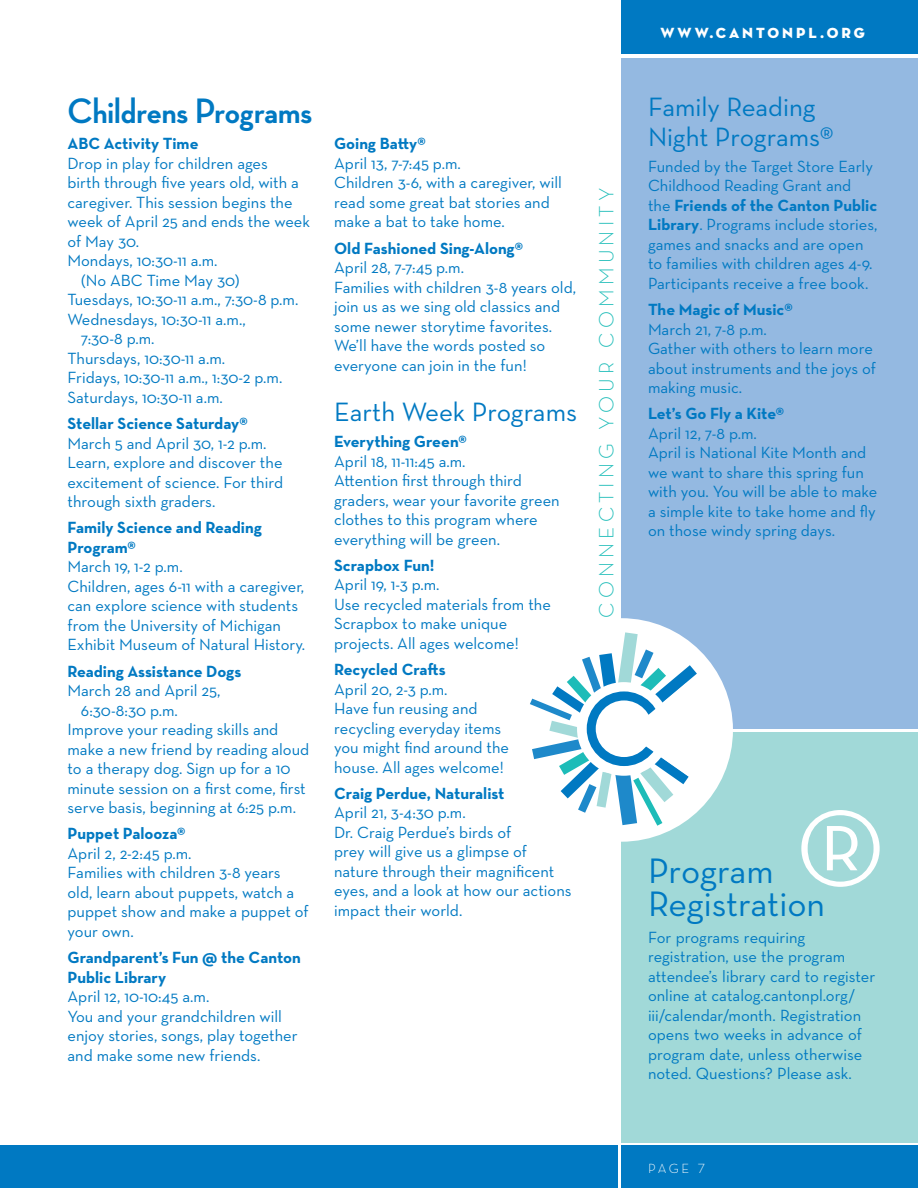
<style>
.page{position:relative;width:918px;height:1188px;background:#fff}
.page>*{position:absolute;margin:0;border:0;box-sizing:border-box;transform-origin:0 0}
.Headline_White{font:36px/33px "Neutraface Text";letter-spacing:-.005em;color:#0079c2}
.Headline{font:700 36px "Neutraface Display";color:#0079c2}
.Subhead{font:27px/30px "Neutraface Text";color:#0079c2}
.t1{font:300 21px "Neutraface Text";letter-spacing:.2em;color:#1dbcb8}
.Body{font:16.5px/19.5px "Neutraface Text";color:#0079c2}
.Class_Title{font:700 16.5px/19.5px "Neutraface Text";color:#0079c2}
.Body_White{font:16.5px/19.5px "Neutraface Text";color:#0079c2}
.t2{font:15px "Neutraface Display Titling";letter-spacing:.2em;color:#fff}
.t3{font:300 13.5px "Neutraface Text";color:#fff}
.s1{font-weight:700}
</style>
<div class="page">
<div style="left:621px;top:1146px;width:297px;height:42px;background:#0079c2"></div>
<div style="left:0;top:1146px;width:618px;height:42px;background:#0079c2"></div>
<div style="left:621px;top:732px;width:297px;height:411px;background:#a1d9d8"></div>
<div style="left:621px;top:58px;width:297px;height:671px;background:#94b9e1"></div>
<div style="left:509px;top:618px;width:224px;height:224px;background:#fff;border-radius:50%"></div>
<svg style="left:530px;top:632px;width:194px;height:194px"></svg>
<div style="left:621px;top:0;width:297px;height:54px;background:#0079c2"></div>
<svg style="left:801px;top:810px;width:79px;height:77px"></svg>
<p class="Headline" style="left:68px;top:90px;width:246px">Childrens Programs</p>
<p class="Class_Title" style="left:68px;top:134px;width:133px">ABC Activity Time</p>
<p class="Body" style="left:68px;top:153px;width:244px">Drop in play for children ages<br>birth through five years old, with a caregiver. This session begins the week of April 25 and ends the week of May 30.</p>
<p class="Body" style="left:81px;top:251px;width:160px;text-indent:-14px">Mondays, 10:30-11 a.m. (No ABC Time May 30)</p>
<p class="Body" style="left:68px;top:290px;width:232px">Tuesdays, 10:30-11 a.m., 7:30-8 p.m.</p>
<p class="Body" style="left:81px;top:309px;width:166px;text-indent:-13px">Wednesdays, 10:30-11 a.m.,<br>7:30-8 p.m.</p>
<p class="Body" style="left:68px;top:348px;width:159px">Thursdays, 10:30-11 a.m.</p>
<p class="Body" style="left:68px;top:368px;width:216px">Fridays, 10:30-11 a.m., 1:30-2 p.m.</p>
<p class="Body" style="left:68px;top:387px;width:157px">Saturdays, 10:30-11 a.m.</p>
<p class="Class_Title" style="left:68px;top:414px;width:182px">Stellar Science Saturday®</p>
<p class="Body" style="left:68px;top:433px;width:201px">March 5 and April 30, 1-2 p.m.</p>
<p class="Body" style="left:68px;top:453px;width:217px;text-align:justify">Learn, explore and discover the excitement of science. For third through sixth graders.</p>
<p class="Class_Title" style="left:68px;top:518px;width:196px">Family Science and Reading<br>Program®</p>
<p class="Body" style="left:68px;top:557px;width:117px">March 19, 1-2 p.m.</p>
<p class="Body" style="left:68px;top:576px;width:239px">Children, ages 6-11 with a caregiver, can explore science with students from the University of Michigan Exhibit Museum of Natural History.</p>
<p class="Class_Title" style="left:68px;top:661px;width:175px">Reading Assistance Dogs</p>
<p class="Body" style="left:81px;top:681px;width:141px;text-indent:-13px">March 28 and April 25,<br>6:30-8:30 p.m.</p>
<p class="Body" style="left:68px;top:720px;width:243px">Improve your reading skills and make a new friend by reading aloud to a therapy dog. Sign up for a 10 minute session on a first come, first serve basis, beginning at 6:25 p.m.</p>
<p class="Class_Title" style="left:68px;top:824px;width:120px">Puppet Palooza®</p>
<p class="Body" style="left:68px;top:843px;width:126px">April 2, 2-2:45 p.m.</p>
<p class="Body" style="left:68px;top:863px;width:243px">Families with children 3-8 years old, learn about puppets, watch a puppet show and make a puppet of your own.</p>
<p class="Class_Title" style="left:68px;top:948px;width:235px">Grandparent’s Fun @ the Canton<br>Public Library</p>
<p class="Body" style="left:68px;top:987px;width:143px">April 12, 10-10:45 a.m.</p>
<p class="Body" style="left:68px;top:1006px;width:232px">You and your grandchildren will enjoy stories, songs, play together and make some new friends.</p>
<p class="Class_Title" style="left:334px;top:134px;width:93px">Going Batty®</p>
<p class="Body" style="left:334px;top:153px;width:128px">April 13, 7-7:45 p.m.</p>
<p class="Body" style="left:334px;top:173px;width:229px">Children 3-6, with a caregiver, will read some great bat stories and make a bat to take home.</p>
<p class="Class_Title" style="left:334px;top:238px;width:190px">Old Fashioned Sing-Along®</p>
<p class="Body" style="left:334px;top:258px;width:131px">April 28, 7-7:45 p.m.</p>
<p class="Body" style="left:334px;top:277px;width:244px">Families with children 3-8 years old, join us as we sing old classics and some newer storytime favorites.<br>We’ll have the words posted so everyone can join in the fun!</p>
<p class="Subhead" style="left:334px;top:396px;width:245px">Earth Week Programs</p>
<p class="Class_Title" style="left:334px;top:432px;width:134px">Everything Green®</p>
<p class="Body" style="left:334px;top:451px;width:133px">April 18, 11-11:45 a.m.</p>
<p class="Body" style="left:334px;top:471px;width:227px">Attention first through third graders, wear your favorite green clothes to this program where everything will be green.</p>
<p class="Class_Title" style="left:334px;top:555px;width:102px">Scrapbox Fun!</p>
<p class="Body" style="left:334px;top:575px;width:107px">April 19, 1-3 p.m.</p>
<p class="Body" style="left:334px;top:594px;width:218px">Use recycled materials from the<br>Scrapbox to make unique projects. All ages welcome!</p>
<p class="Class_Title" style="left:334px;top:660px;width:113px">Recycled Crafts</p>
<p class="Body" style="left:334px;top:679px;width:115px">April 20, 2-3 p.m.</p>
<p class="Body" style="left:334px;top:699px;width:177px">Have fun reusing and recycling everyday items you might find around the house. All ages welcome!</p>
<p class="Class_Title" style="left:334px;top:783px;width:172px">Craig Perdue, Naturalist</p>
<p class="Body" style="left:334px;top:803px;width:133px">April 21, 3-4:30 p.m.</p>
<p class="Body" style="left:334px;top:822px;width:239px">Dr. Craig Perdue’s birds of<br>prey will give us a glimpse of nature through their magnificent eyes, and a look at how our actions impact their world.</p>
<p class="t1" style="left:593px;top:618px;width:432px;rotate:-90deg">CONNECTING YOUR COMMUNITY</p>
<p class="t2" style="left:660px;top:23px;width:206px">WWW.CANTONPL.ORG</p>
<p class="Subhead" style="left:648px;top:91px;width:187px">Family Reading<br>Night Programs®</p>
<p class="Body" style="left:648px;top:156px;width:231px">Funded by the Target Store Early<br>Childhood Reading Grant and the <span class="s1">Friends of the Canton Public<br>Library</span>. Programs include stories, games and snacks and are open to families with children ages 4-9.<br>Participants receive a free book.</p>
<p class="Class_Title" style="left:648px;top:300px;width:146px">The Magic of Music®</p>
<p class="Body" style="left:648px;top:319px;width:120px">March 21, 7-8 p.m.</p>
<p class="Body" style="left:648px;top:338px;width:230px">Gather with others to learn more about instruments and the joys of making music.</p>
<p class="Class_Title" style="left:648px;top:404px;width:138px">Let’s Go Fly a Kite®</p>
<p class="Body" style="left:648px;top:423px;width:110px">April 12, 7-8 p.m.</p>
<p class="Body" style="left:648px;top:443px;width:231px">April is National Kite Month and we want to share this spring fun with you. You will be able to make a simple kite to take home and fly on those windy spring days.</p>
<p class="Headline_White" style="left:648px;top:854px;width:179px">Program<br>Registration</p>
<p class="Body_White" style="left:648px;top:927px;width:229px">For programs requiring registration, use the program attendee’s library card to register online at catalog.cantonpl.org/ iii/calendar/month. Registration opens two weeks in advance of program date, unless otherwise noted. Questions? Please ask.</p>
<p class="t3" style="left:648px;top:1160px;width:59px">PAGE 7</p>
</div>
